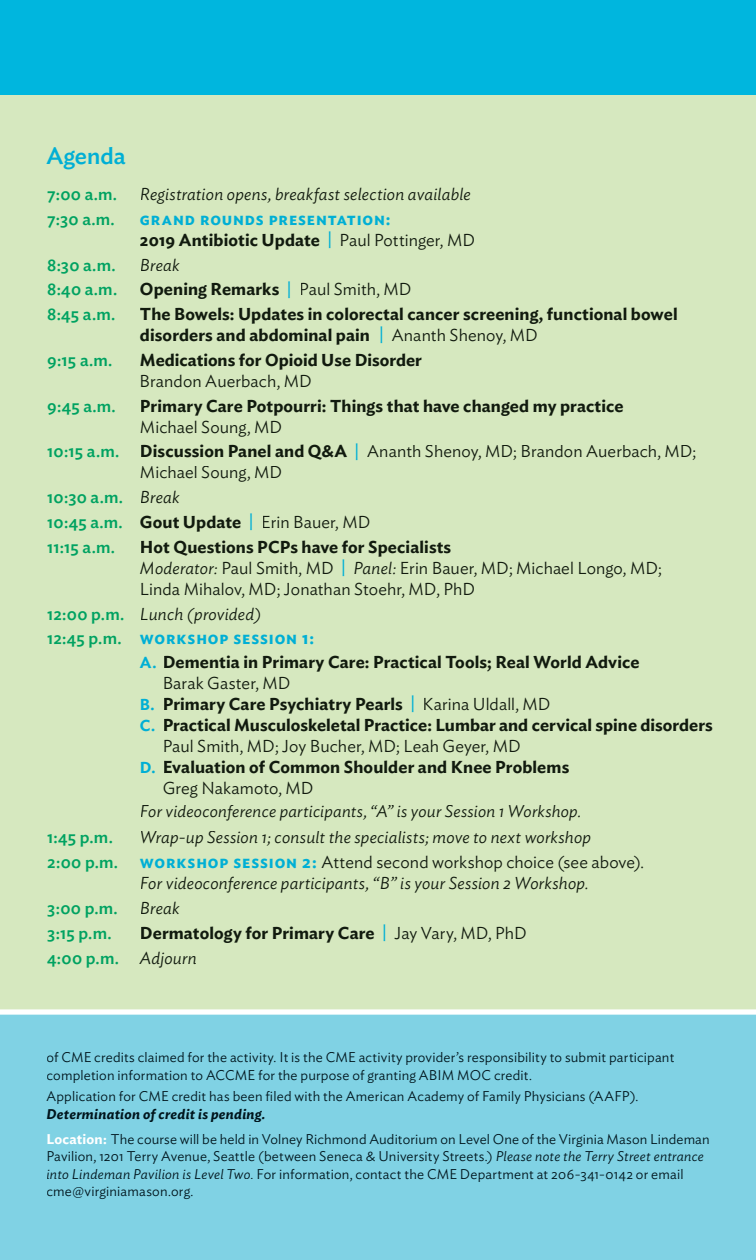
<style>
.page{position:relative;width:756px;height:1260px;background:#fff}
.page>*{position:absolute;margin:0;border:0;box-sizing:border-box;transform-origin:0 0}
.t1{font:500 23.62px "Ideal Sans";color:#00afd5}
.t2{font:600 17.5px "Ideal Sans";letter-spacing:.05em;color:#00afd5}
.t3{font:600 17.15px/21px "Ideal Sans";letter-spacing:.005em;color:#111a0e}
.t4{font:300 17.15px/24.8px "Ideal Sans";letter-spacing:.005em;color:#111a0e}
.t5{font:italic 300 17.15px/21px "Ideal Sans";letter-spacing:.015em;color:#111a0e}
.t6{font:500 17.15px "Ideal Sans";letter-spacing:.015em;color:#00a261}
.t7{font:italic 300 16.97px "Ideal Sans";letter-spacing:.015em;color:#111a0e}
.t8{font:300 14px/17.5px "Ideal Sans";letter-spacing:.01em;color:#00151d}
.s1{font-weight:400;color:#00afd5}
.s2{font-weight:300}
.s3{font-weight:500;color:#00a261}
.s4{font-weight:600}
.s5{font-style:italic}
.s6{font-weight:500;font-style:normal;color:#00a261}
.s7{font-weight:500;font-size:17.15px;color:#00a261}
.s8{font-size:15.75px;color:#00afd5}
.s9{font-weight:600;font-style:normal;font-size:17.5px;color:#00afd5}
.s10{font-style:normal}
.s11{font-weight:300;font-style:italic}
.s12{font-weight:600;font-style:italic}
.s13{font-weight:600;color:#fff}
</style>
<div class="page">
<div style="left:1px;top:93px;width:755px;height:919px;background:#d6e8bf"></div>
<div style="left:0;top:0;width:756px;height:94px;background:#00b6de"></div>
<div style="left:0;top:1012px;width:756px;height:248px;background:#80d2e4"></div>
<div style="left:0;top:1009px;width:756px;height:6px;background:#fff"></div>
<h1 class="t1" style="left:46px;top:137px;width:81px">Agenda</h1>
<p class="t6" style="left:47px;top:181px;width:71px">7:00 a.m.</p>
<p class="t5" style="left:140px;top:182px;width:332px">Registration opens, breakfast selection available</p>
<p class="t6" style="left:47px;top:206px;width:69px">7:30 a.m.</p>
<p class="t2" style="left:140px;top:205px;width:252px">grand rounds presentation:</p>
<p class="t3" style="left:140px;top:228px;width:337px">2019 Antibiotic Update <span class="s1">|</span> <span class="s2">Paul Pottinger, MD</span></p>
<p class="t6" style="left:47px;top:251px;width:70px">8:30 a.m.</p>
<p class="t5" style="left:140px;top:253px;width:41px">Break</p>
<p class="t6" style="left:47px;top:276px;width:72px">8:40 a.m.</p>
<p class="t3" style="left:140px;top:277px;width:273px">Opening Remarks <span class="s1">|</span> <span class="s2">Paul Smith, MD</span></p>
<p class="t6" style="left:47px;top:301px;width:70px">8:45 a.m.</p>
<p class="t3" style="left:140px;top:302px;width:539px">The Bowels: Updates in colorectal cancer screening, functional bowel disorders and abdominal pain <span class="s1">|</span> <span class="s2">Ananth Shenoy, MD</span></p>
<p class="t6" style="left:47px;top:347px;width:67px">9:15 a.m.</p>
<p class="t3" style="left:140px;top:348px;width:284px">Medications for Opioid Use Disorder</p>
<p class="t4" style="left:140px;top:367px;width:174px">Brandon Auerbach, MD</p>
<p class="t6" style="left:47px;top:392px;width:70px">9:45 a.m.</p>
<p class="t3" style="left:140px;top:394px;width:485px">Primary Care Potpourri: Things that have changed my practice</p>
<p class="t4" style="left:47px;top:413px;width:651px;text-indent:93px">Michael Soung, MD<br><span class="s3">10:15 a.m.</span> <span class="s4">Discussion Panel and Q&amp;A</span> <span class="s1">|</span> Ananth Shenoy, MD; Brandon Auerbach, MD;</p>
<p class="t4" style="left:47px;top:459px;width:325px;text-indent:93px">Michael Soung, MD<br><span class="s3">10:30 a.m.</span> <span class="s5">Break<br></span><span class="s3">10:45 a.m.</span> <span class="s4">Gout Update</span> <span class="s1">|</span> Erin Bauer, MD<br><span class="s3">11:15 a.m.</span></p>
<p class="t4" style="left:140px;top:535px;width:523px;line-height:21px"><span class="s4">Hot Questions PCPs have for Specialists<br></span><span class="s5">Moderator:</span> Paul Smith, MD <span class="s1">|</span> <span class="s5">Panel:</span> Erin Bauer, MD; Michael Longo, MD;<br>Linda Mihalov, MD; Jonathan Stoehr, MD, PhD</p>
<p class="t5" style="left:47px;top:602px;width:216px"><span class="s6">12:00 p.m.</span> Lunch (provided)</p>
<p class="t2" style="left:47px;top:624px;width:269px"><span class="s7">12:45 p.m.</span> workshop session 1:</p>
<p class="t3" style="left:140px;top:650px;width:501px"><span class="s8">A.</span> Dementia in Primary Care: Practical Tools; Real World Advice</p>
<p class="t4" style="left:163px;top:669px;width:129px">Barak Gaster, MD</p>
<p class="t3" style="left:140px;top:692px;width:412px"><span class="s8">B.</span> Primary Care Psychiatry Pearls <span class="s1">|</span> <span class="s2">Karina Uldall, MD</span></p>
<p class="t3" style="left:140px;top:713px;width:574px"><span class="s8">C.</span> Practical Musculoskeletal Practice: Lumbar and cervical spine disorders</p>
<p class="t4" style="left:163px;top:732px;width:359px">Paul Smith, MD; Joy Bucher, MD; Leah Geyer, MD</p>
<p class="t3" style="left:140px;top:755px;width:431px"><span class="s8">D.</span> Evaluation of Common Shoulder and Knee Problems</p>
<p class="t4" style="left:163px;top:774px;width:152px">Greg Nakamoto, MD</p>
<p class="t7" style="left:140px;top:798px;width:443px">For videoconference participants, “A” is your Session 1 Workshop.</p>
<p class="t6" style="left:47px;top:824px;width:67px">1:45 p.m.</p>
<p class="t5" style="left:140px;top:825px;width:453px">Wrap-up Session 1; consult the specialists; move to next workshop</p>
<p class="t6" style="left:47px;top:849px;width:72px">2:00 p.m.</p>
<p class="t5" style="left:140px;top:850px;width:506px"><span class="s9">workshop session 2:</span> <span class="s10">Attend second workshop choice (see above).<br></span>For videoconference participants, “B” is your Session 2 Workshop.</p>
<p class="t6" style="left:47px;top:895px;width:72px">3:00 p.m.</p>
<p class="t5" style="left:140px;top:896px;width:41px">Break</p>
<p class="t6" style="left:47px;top:920px;width:66px">3:15 p.m.</p>
<p class="t3" style="left:47px;top:919px;width:481px;line-height:24.8px;text-indent:93px">Dermatology for Primary Care <span class="s1">|</span> <span class="s2">Jay Vary, MD, PhD<br></span><span class="s3">4:00 p.m.</span> <span class="s11">Adjourn</span></p>
<p class="t8" style="left:46px;top:1048px;width:630px">of CME credits claimed for the activity. It is the CME activity provider’s responsibility to submit participant completion information to ACCME for the purpose of granting ABIM MOC credit.</p>
<p class="t8" style="left:46px;top:1086px;width:594px">Application for CME credit has been filed with the American Academy of Family Physicians (AAFP).</p>
<p class="t8" style="left:46px;top:1100px;width:665px;line-height:25px"><span class="s12">Determination of credit is pending.<br></span><span class="s13">Location:</span> The course will be held in Volney Richmond Auditorium on Level One of the Virginia Mason Lindeman</p>
<p class="t8" style="left:46px;top:1146px;width:659px">Pavilion, 1201 Terry Avenue, Seattle (between Seneca &amp; University Streets.) <span class="s5">Please note the Terry Street entrance into Lindeman Pavilion is Level Two.</span> For information, contact the CME Department at 206-341-0142 or email cme@virginiamason.org.</p>
</div>
